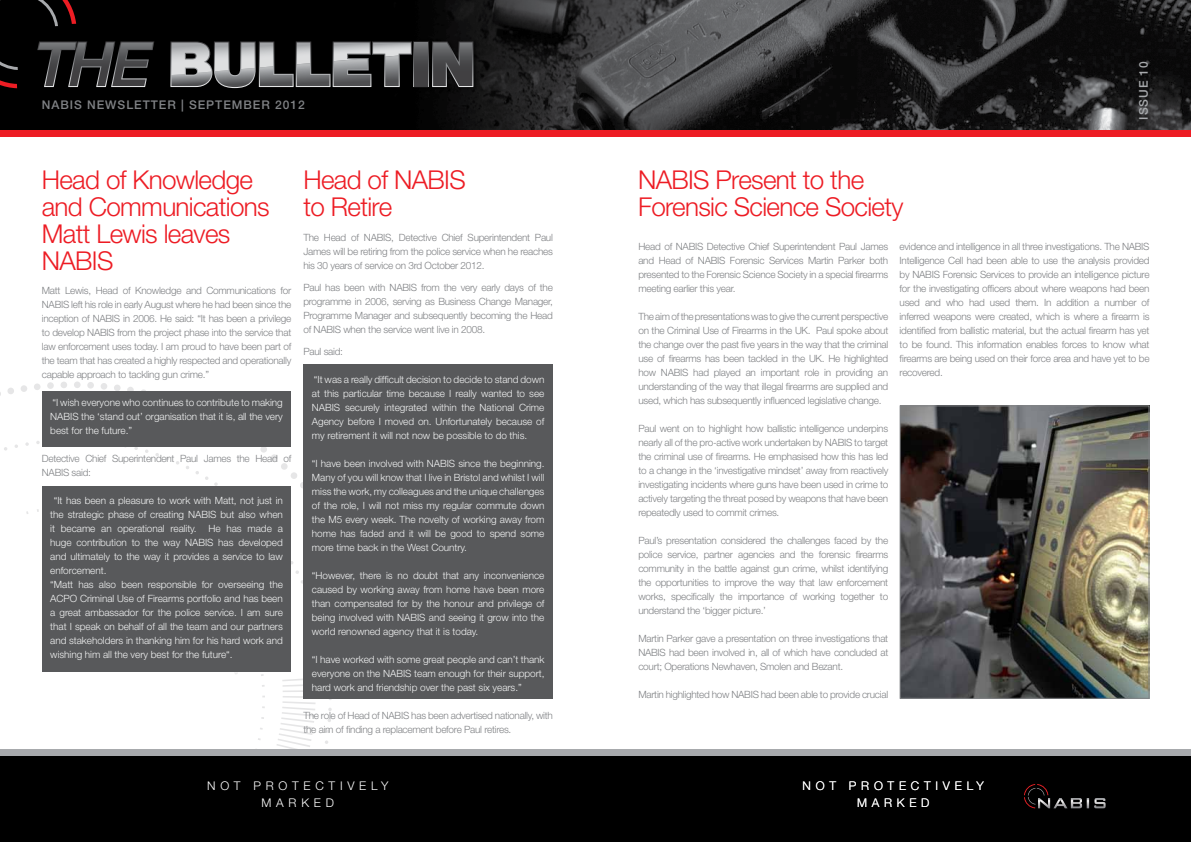
<style>
.page{position:relative;width:1191px;height:842px;background:#fff}
.page>*{position:absolute;margin:0;border:0;box-sizing:border-box;transform-origin:0 0}
.t1{font:300 26px/27px "Helvetica Neue LT Pro";letter-spacing:-.025em;color:#ed1c24}
.t2{font:300 12px/17px "Helvetica Neue LT Pro";letter-spacing:.395em;color:#fff;text-align:center}
.t3{font:500 12px "Helvetica Neue LT Pro";letter-spacing:.08em;color:#808285}
.t4{font:500 12px "Helvetica Neue LT Pro";letter-spacing:.08em;color:#a7a9ac}
.t5{font:300 10px/14px "Helvetica Neue LT Pro";letter-spacing:-.025em;color:#808285;text-align:justify}
.t6{font:300 10px/14px "Helvetica Neue LT Pro";letter-spacing:-.005em;color:#f2f3f3;text-align:justify}
</style>
<div class="page">
<img style="left:0;top:0;width:1191px;height:130px">
<svg style="left:25px;top:442px;width:4px;height:4px"></svg>
<svg style="left:7px;top:388px;width:7px;height:6px"></svg>
<svg style="left:21px;top:385px;width:6px;height:7px"></svg>
<svg style="left:34px;top:383px;width:7px;height:7px"></svg>
<svg style="left:47px;top:382px;width:7px;height:7px"></svg>
<svg style="left:61px;top:382px;width:6px;height:6px"></svg>
<svg style="left:74px;top:381px;width:7px;height:7px"></svg>
<svg style="left:87px;top:382px;width:7px;height:7px"></svg>
<svg style="left:101px;top:383px;width:277px;height:374px"></svg>
<div style="left:0;top:130px;width:1191px;height:7px;background:#ed1d24"></div>
<div style="left:0;top:749px;width:1191px;height:7px;background:#a7a9ac"></div>
<div style="left:0;top:757px;width:1191px;height:85px;background:#000"></div>
<svg style="left:1024px;top:784px;width:81px;height:24px"></svg>
<img style="left:0;top:88px;width:83px;height:7px">
<img style="left:34px;top:38px;width:445px;height:56px">
<svg style="left:0;top:0;width:154px;height:88px;background:#181516"></svg>
<svg style="left:170px;top:41px;width:303px;height:47px;background:#646466"></svg>
<div style="left:303px;top:364px;width:250px;height:335px;background:#58595b"></div>
<div style="left:43px;top:391px;width:248px;height:55px;background:#58595b"></div>
<div style="left:43px;top:487px;width:248px;height:185px;background:#58595b"></div>
<img style="left:901px;top:407px;width:246px;height:290px">
<div style="left:899px;top:405px;width:250px;height:294px;border:1px solid #808285"></div>
<p class="t3" style="left:42px;top:97px;width:264px">NABIS NEWSLETTER | SEPTEMBER 2012</p>
<h1 class="t1" style="left:42px;top:165px;width:229px">Head of Knowledge and Communications<br>Matt Lewis leaves<br>NABIS</h1>
<p class="t5" style="left:42px;top:283px;width:251px">Matt Lewis, Head of Knowledge and Communications for NABIS left his role in early August where he had been since the inception of NABIS in 2006. He said: “It has been a privilege to develop NABIS from the project phase into the service that law enforcement uses today. I am proud to have been part of the team that has created a highly respected and operationally capable approach to tackling gun crime.”</p>
<p class="t6" style="left:50px;top:395px;width:234px">“I wish everyone who continues to contribute to making NABIS the ‘stand out’ organisation that it is, all the very best for the future.”</p>
<p class="t5" style="left:42px;top:451px;width:251px">Detective Chief Superintendent Paul James the Head of<br>NABIS said:</p>
<p class="t6" style="left:50px;top:493px;width:234px;text-align:left;text-indent:3px">“It has been a pleasure to work with Matt, not just in the strategic phase of creating NABIS but also when it became an operational reality. He has made a huge contribution to the way NABIS has developed and ultimately to the way it provides a service to law enforcement.<br>“Matt has also been responsible for overseeing the ACPO Criminal Use of Firearms portfolio and has been a great ambassador for the police service. I am sure that I speak on behalf of all the team and our partners and stakeholders in thanking him for his hard work and wishing him all the very best for the future“.</p>
<h1 class="t1" style="left:303px;top:165px;width:164px">Head of NABIS to Retire</h1>
<p class="t5" style="left:303px;top:230px;width:251px">The Head of NABIS, Detective Chief Superintendent Paul James will be retiring from the police service when he reaches his 30 years of service on 3rd October 2012.</p>
<p class="t5" style="left:303px;top:280px;width:251px">Paul has been with NABIS from the very early days of the programme in 2006, serving as Business Change Manager, Programme Manager and subsequently becoming the Head of NABIS when the service went live in 2008.</p>
<p class="t5" style="left:303px;top:344px;width:41px">Paul said:</p>
<p class="t6" style="left:312px;top:372px;width:234px">“It was a really difficult decision to decide to stand down at this particular time because I really wanted to see NABIS securely integrated within the National Crime Agency before I moved on. Unfortunately because of my retirement it will not now be possible to do this.</p>
<p class="t6" style="left:312px;top:456px;width:234px">“I have been involved with NABIS since the beginning.<br>Many of you will know that I live in Bristol and whilst I will miss the work, my colleagues and the unique challenges of the role, I will not miss my regular commute down the M5 every week. The novelty of working away from home has faded and it will be good to spend some more time back in the West Country.</p>
<p class="t6" style="left:312px;top:568px;width:234px">“However, there is no doubt that any inconvenience caused by working away from home have been more than compensated for by the honour and privilege of being involved with NABIS and seeing it grow into the world renowned agency that it is today.</p>
<p class="t6" style="left:312px;top:652px;width:234px">“I have worked with some great people and can’t thank everyone on the NABIS team enough for their support, hard work and friendship over the past six years.”</p>
<p class="t5" style="left:303px;top:708px;width:251px">The role of Head of NABIS has been advertised nationally, with the aim of finding a replacement before Paul retires.</p>
<p class="t2" style="left:207px;top:776px;width:183px">NOT PROTECTIVELY<br>MARKED</p>
<h1 class="t1" style="left:638px;top:165px;width:267px">NABIS Present to the<br>Forensic Science Society</h1>
<p class="t4" style="left:1136px;top:120px;width:60px;rotate:-90deg">ISSUE 10</p>
<p class="t5" style="left:638px;top:239px;width:251px">Head of NABIS Detective Chief Superintendent Paul James and Head of NABIS Forensic Services Martin Parker both presented to the Forensic Science Society in a special firearms meeting earlier this year.</p>
<p class="t5" style="left:638px;top:309px;width:251px">The aim of the presentations was to give the current perspective on the Criminal Use of Firearms in the UK. Paul spoke about the change over the past five years in the way that the criminal use of firearms has been tackled in the UK. He highlighted how NABIS had played an important role in providing an understanding of the way that illegal firearms are supplied and used, which has subsequently influenced legislative change.</p>
<p class="t5" style="left:638px;top:421px;width:251px">Paul went on to highlight how ballistic intelligence underpins nearly all of the pro-active work undertaken by NABIS to target the criminal use of firearms. He emphasised how this has led to a change in the ‘investigative mindset’ away from reactively investigating incidents where guns have been used in crime to actively targeting the threat posed by weapons that have been repeatedly used to commit crimes.</p>
<p class="t5" style="left:638px;top:533px;width:251px">Paul’s presentation considered the challenges faced by the police service, partner agencies and the forensic firearms community in the battle against gun crime, whilst identifying the opportunities to improve the way that law enforcement works, specifically the importance of working together to understand the ‘bigger picture.’</p>
<p class="t5" style="left:638px;top:631px;width:251px">Martin Parker gave a presentation on three investigations that NABIS had been involved in, all of which have concluded at court; Operations Newhaven, Smolen and Bezant.</p>
<p class="t5" style="left:638px;top:687px;width:251px">Martin highlighted how NABIS had been able to provide crucial</p>
<p class="t5" style="left:899px;top:239px;width:251px">evidence and intelligence in all three investigations. The NABIS Intelligence Cell had been able to use the analysis provided by NABIS Forensic Services to provide an intelligence picture for the investigating officers about where weapons had been used and who had used them. In addition a number of inferred weapons were created, which is where a firearm is identified from ballistic material, but the actual firearm has yet to be found. This information enables forces to know what firearms are being used on their force area and have yet to be recovered.</p>
<p class="t2" style="left:802px;top:776px;width:183px">NOT PROTECTIVELY<br>MARKED</p>
</div>
